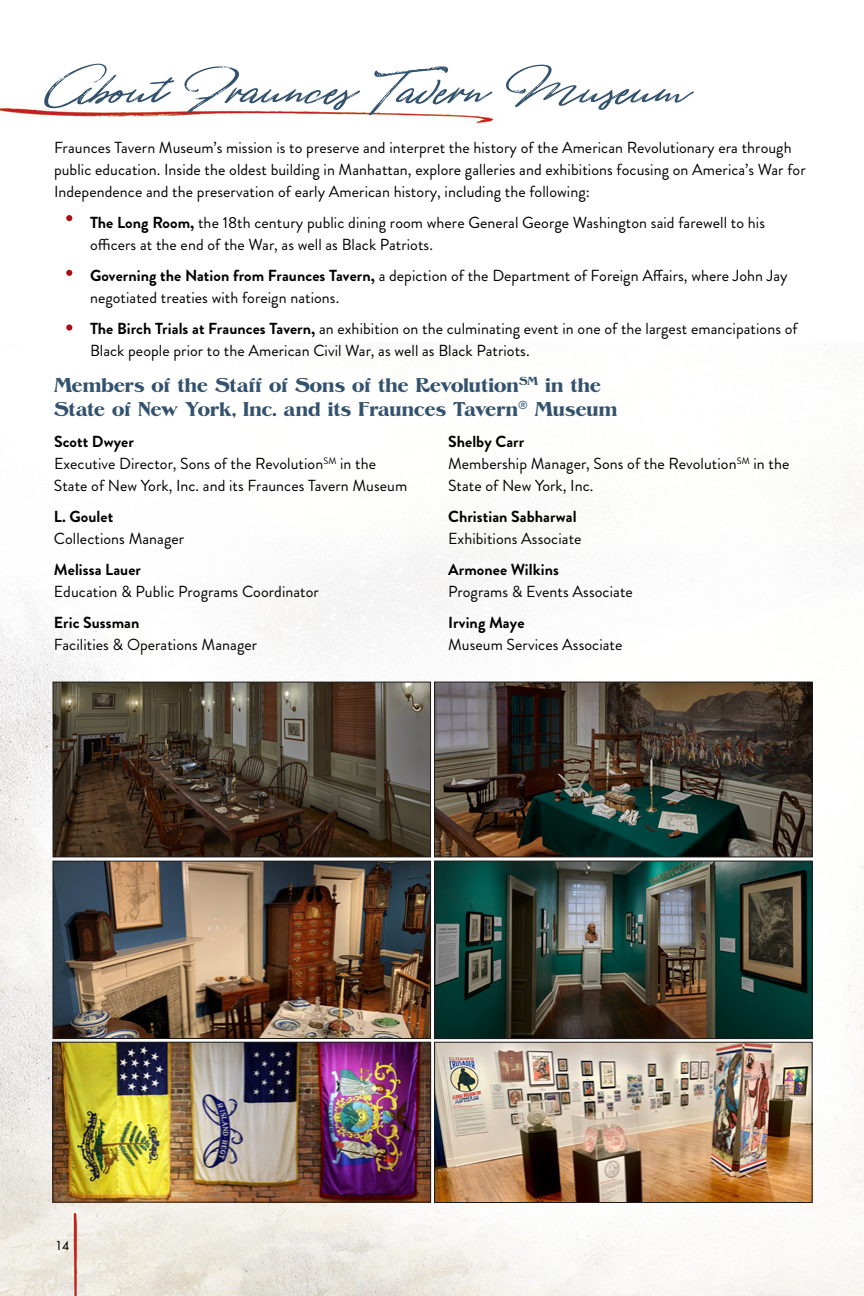
<style>
.page{position:relative;width:864px;height:1296px;background:#fff}
.page>*{position:absolute;margin:0;border:0;box-sizing:border-box;transform-origin:0 0}
.t1{font:italic 68px "Belfast";color:#33526d}
.t2{font:20px/24px "BN Brick House";color:#33526d}
.t3{font:16px/22px "Brandon Grotesque";letter-spacing:.005em;color:#000}
.t4{font:700 16px "Brandon Grotesque";letter-spacing:.005em;color:#000}
.t5{font:500 12px "Futura Std";color:#000}
.s1{font-weight:700}
</style>
<div class="page">
<img style="left:0;top:108px;width:864px;height:1188px">
<img style="left:55px;top:684px;width:374px;height:171px">
<div style="left:53px;top:682px;width:378px;height:175px;border:1px solid #1c1919"></div>
<svg style="left:66px;top:215px;width:6px;height:6px"></svg>
<svg style="left:66px;top:270px;width:6px;height:6px"></svg>
<div style="left:66px;top:324px;width:6px;height:7px;background:#ab0f14;border-radius:50%"></div>
<img style="left:55px;top:1044px;width:374px;height:156px">
<div style="left:53px;top:1042px;width:378px;height:160px;border:1px solid #1c1919"></div>
<img style="left:436px;top:863px;width:374px;height:174px">
<div style="left:434px;top:861px;width:378px;height:178px;border:1px solid #1c1919"></div>
<img style="left:436px;top:684px;width:374px;height:171px">
<div style="left:434px;top:682px;width:378px;height:175px;border:1px solid #1c1919"></div>
<img style="left:436px;top:1044px;width:374px;height:157px">
<div style="left:434px;top:1042px;width:378px;height:161px;border:1px solid #1c1919"></div>
<img style="left:55px;top:863px;width:374px;height:174px">
<div style="left:53px;top:861px;width:378px;height:178px;border:1px solid #1c1919"></div>
<h1 class="t1" style="left:52px;top:52px;width:642px">About Fraunces Tavern Museum</h1>
<p class="t3" style="left:54px;top:136px;width:753px">Fraunces Tavern Museum’s mission is to preserve and interpret the history of the American Revolutionary era through public education. Inside the oldest building in Manhattan, explore galleries and exhibitions focusing on America’s War for<br>Independence and the preservation of early American history, including the following:</p>
<p class="t3" style="left:90px;top:211px;width:677px"><span class="s1">The Long Room,</span> the 18th century public dining room where General George Washington said farewell to his officers at the end of the War, as well as Black Patriots.</p>
<p class="t3" style="left:90px;top:264px;width:699px"><span class="s1">Governing the Nation from Fraunces Tavern,</span> a depiction of the Department of Foreign Affairs, where John Jay negotiated treaties with foreign nations.</p>
<p class="t3" style="left:90px;top:317px;width:709px"><span class="s1">The Birch Trials at Fraunces Tavern,</span> an exhibition on the culminating event in one of the largest emancipations of<br>Black people prior to the American Civil War, as well as Black Patriots.</p>
<p class="t2" style="left:54px;top:374px;width:565px">Members of the Staff of Sons of the Revolution<sup>SM</sup> in the<br>State of New York, Inc. and its Fraunces Tavern<sup>®</sup> Museum</p>
<p class="t3" style="left:54px;top:431px;width:355px"><span class="s1">Scott Dwyer<br></span>Executive Director, Sons of the Revolution<sup>SM</sup> in the<br>State of New York, Inc. and its Fraunces Tavern Museum</p>
<p class="t4" style="left:54px;top:505px;width:61px">L. Goulet</p>
<p class="t3" style="left:54px;top:528px;width:132px">Collections Manager</p>
<p class="t4" style="left:54px;top:558px;width:89px">Melissa Lauer</p>
<p class="t3" style="left:54px;top:581px;width:266px">Education &amp; Public Programs Coordinator</p>
<p class="t4" style="left:54px;top:611px;width:87px">Eric Sussman</p>
<p class="t3" style="left:54px;top:634px;width:205px">Facilities &amp; Operations Manager</p>
<p class="t3" style="left:448px;top:431px;width:343px"><span class="s1">Shelby Carr<br></span>Membership Manager, Sons of the Revolution<sup>SM</sup> in the<br>State of New York, Inc.</p>
<p class="t4" style="left:448px;top:505px;width:130px">Christian Sabharwal</p>
<p class="t3" style="left:448px;top:528px;width:135px">Exhibitions Associate</p>
<p class="t4" style="left:448px;top:558px;width:112px">Armonee Wilkins</p>
<p class="t3" style="left:448px;top:581px;width:186px">Programs &amp; Events Associate</p>
<p class="t4" style="left:448px;top:611px;width:78px">Irving Maye</p>
<p class="t3" style="left:448px;top:634px;width:176px">Museum Services Associate</p>
<p class="t5" style="left:55px;top:1238px;width:15px">14</p>
</div>
